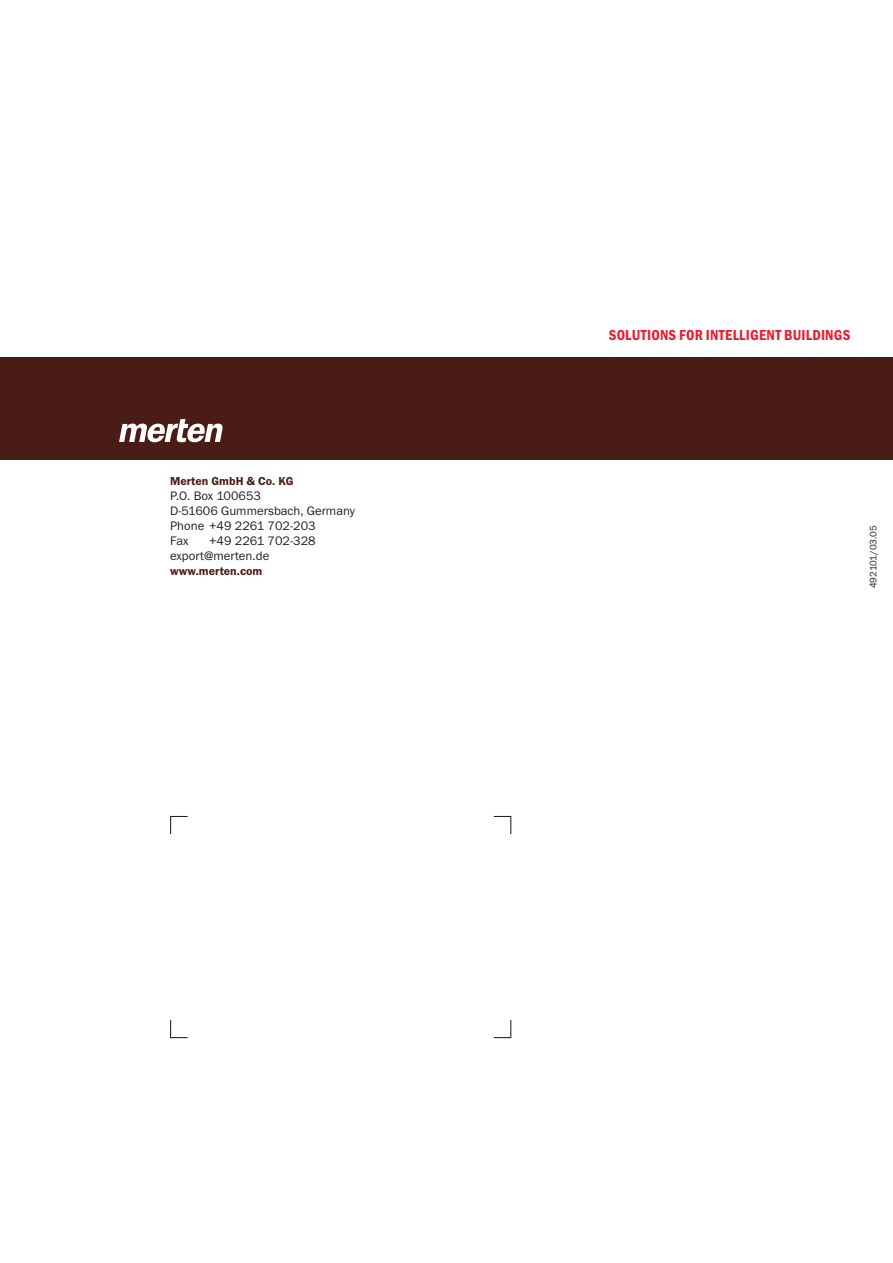
<style>
.page{position:relative;width:893px;height:1263px;background:#fff}
.page>*{position:absolute;margin:0;border:0;box-sizing:border-box;transform-origin:0 0}
.t1{font:15px "Franklin Got T Dem Con";letter-spacing:.015em;color:#ee1a2e}
.t2{font:12.75px/14.9px "Franklin Got T Boo";color:#231f20}
.t3{font:12px "Franklin Got T Dem";color:#4a1c16}
.t4{font:9.75px "Franklin Got T Boo";color:#231f20}
</style>
<div class="page">
<div style="left:0;top:357px;width:893px;height:102px;background:#4a1c16"></div>
<svg style="left:170px;top:816px;width:18px;height:18px"></svg>
<svg style="left:170px;top:1020px;width:18px;height:18px"></svg>
<svg style="left:494px;top:816px;width:17px;height:18px"></svg>
<svg style="left:494px;top:1020px;width:17px;height:18px"></svg>
<svg style="left:119px;top:419px;width:104px;height:23px"></svg>
<p class="t3" style="left:170px;top:475px;width:125px">Merten GmbH &amp; Co. KG</p>
<p class="t2" style="left:170px;top:489px;width:186px">P.O. Box 100653<br>D-51606 Gummersbach, Germany<br>Phone +49 2261 702-203<br>Fax</p>
<p class="t2" style="left:170px;top:533px;width:147px;text-indent:39px">+49 2261 702-328 export@merten.de</p>
<p class="t3" style="left:170px;top:564px;width:94px">www.merten.com</p>
<p class="t1" style="left:609px;top:327px;width:243px">SOLUTIONS FOR INTELLIGENT BUILDINGS</p>
<p class="t4" style="left:868px;top:588px;width:65px;rotate:-90deg">492101/03.05</p>
</div>
